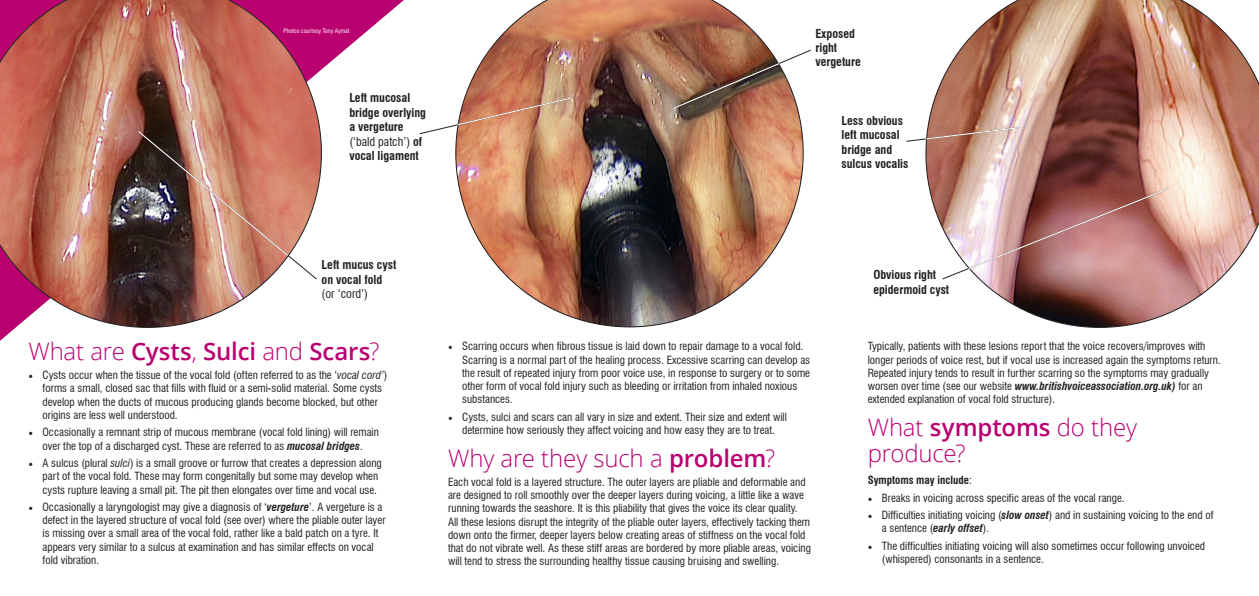
<style>
.page{position:relative;width:1259px;height:596px;background:#fff}
.page>*{position:absolute;margin:0;border:0;box-sizing:border-box;transform-origin:0 0}
.Subhead{font:300 24px/25.8px "Open Sans";letter-spacing:-.01em;color:#ba0170}
.Subhead-2{font:600 24px "Open Sans";color:#ba0170}
.Subhead-3{font:700 condensed 12px/14.4px "Swiss 721 BT";color:#231f20}
.t1{font:condensed 11px/13.2px "Swiss 721 BT";color:#231f20}
.t2{font:700 condensed 11px "Swiss 721 BT";color:#231f20}
.Subhead-4{font:condensed 6px "Swiss 721 BT";color:#fff}
.s1{font-weight:400}
.s2{font-weight:300}
.s3{font-family:"Minion Pro";font-stretch:normal;font-size:12px}
.s4{font-style:italic}
.s5{font-weight:700;font-style:italic}
.s6{font-weight:600}
</style>
<div class="page">
<svg style="left:0;top:0;width:404px;height:340px"></svg>
<img style="left:0;top:0;width:322px;height:328px">
<img style="left:455px;top:0;width:348px;height:327px">
<img style="left:925px;top:0;width:334px;height:328px">
<img style="left:137px;top:130px;width:181px;height:150px">
<svg style="left:906px;top:126px;width:114px;height:16px"></svg>
<img style="left:941px;top:187px;width:228px;height:93px">
<svg style="left:419px;top:96px;width:155px;height:39px"></svg>
<img style="left:671px;top:49px;width:140px;height:61px">
<p class="Subhead-4" style="left:283px;top:27px;width:67px">Photos courtesy Tony Aymat</p>
<p class="Subhead-3" style="left:349px;top:91px;width:78px">Left mucosal bridge overlying a vergeture <span class="s1">(‘bald patch’)</span> of vocal ligament</p>
<p class="Subhead-3" style="left:815px;top:26px;width:47px">Exposed right vergeture</p>
<p class="Subhead-3" style="left:841px;top:113px;width:68px">Less obvious left mucosal bridge and sulcus vocalis</p>
<p class="Subhead-3" style="left:322px;top:257px;width:76px">Left mucus cyst on vocal fold <span class="s1">(or ‘cord’)</span></p>
<p class="Subhead-2" style="left:28px;top:335px;width:352px"><span class="s2">What are</span> Cysts<span class="s2">,</span> Sulci <span class="s2">and</span> Scars<span class="s2">?</span></p>
<p class="t1" style="left:43px;top:368px;width:346px;text-indent:-14px"><span class="s3">•</span> Cysts occur when the tissue of the vocal fold (often referred to as the ‘<span class="s4">vocal cord’</span>) forms a small, closed sac that fills with fluid or a semi-solid material. Some cysts develop when the ducts of mucous producing glands become blocked, but other origins are less well understood.</p>
<p class="t1" style="left:28px;top:425px;width:352px;text-align:center"><span class="s3">•</span> Occasionally a remnant strip of mucous membrane (vocal fold lining) will remain over the top of a discharged cyst. These are referred to as <span class="s5">mucosal bridges</span>.</p>
<p class="t1" style="left:43px;top:456px;width:341px;text-indent:-14px"><span class="s3">•</span> A sulcus (plural <span class="s4">sulci</span>) is a small groove or furrow that creates a depression along part of the vocal fold. These may form congenitally but some may develop when cysts rupture leaving a small pit. The pit then elongates over time and vocal use.</p>
<p class="t1" style="left:43px;top:500px;width:344px;text-indent:-14px"><span class="s3">•</span> Occasionally a laryngologist may give a diagnosis of ‘<span class="s5">vergeture</span>’. A vergeture is a defect in the layered structure of vocal fold (see over) where the pliable outer layer is missing over a small area of the vocal fold, rather like a bald patch on a tyre. It appears very similar to a sulcus at examination and has similar effects on vocal fold vibration.</p>
<p class="t1" style="left:462px;top:339px;width:349px;text-indent:-14px"><span class="s3">•</span> Scarring occurs when fibrous tissue is laid down to repair damage to a vocal fold.<br>Scarring is a normal part of the healing process. Excessive scarring can develop as the result of repeated injury from poor voice use, in response to surgery or to some other form of vocal fold injury such as bleeding or irritation from inhaled noxious substances.</p>
<p class="t1" style="left:448px;top:410px;width:340px;text-align:center"><span class="s3">•</span> Cysts, sulci and scars can all vary in size and extent. Their size and extent will determine how seriously they affect voicing and how easy they are to treat.</p>
<p class="Subhead" style="left:448px;top:444px;width:329px">Why are they such a <span class="s6">problem</span>?</p>
<p class="t1" style="left:448px;top:475px;width:364px">Each vocal fold is a layered structure. The outer layers are pliable and deformable and are designed to roll smoothly over the deeper layers during voicing, a little like a wave running towards the seashore. It is this pliability that gives the voice its clear quality.<br>All these lesions disrupt the integrity of the pliable outer layers, effectively tacking them down onto the firmer, deeper layers below creating areas of stiffness on the vocal fold that do not vibrate well. As these stiff areas are bordered by more pliable areas, voicing will tend to stress the surrounding healthy tissue causing bruising and swelling.</p>
<p class="Subhead-3" style="left:873px;top:267px;width:77px">Obvious right epidermoid cyst</p>
<p class="t1" style="left:867px;top:339px;width:355px">Typically, patients with these lesions report that the voice recovers/improves with longer periods of voice rest, but if vocal use is increased again the symptoms return.<br>Repeated injury tends to result in further scarring so the symptoms may gradually worsen over time (see our website <span class="s5">www.britishvoiceassociation.org.uk)</span> for an extended explanation of vocal fold structure).</p>
<p class="Subhead" style="left:867px;top:414px;width:271px">What <span class="s6">symptoms</span> do they produce?</p>
<p class="t2" style="left:867px;top:473px;width:106px">Symptoms may include<span class="s1">:</span></p>
<p class="t1" style="left:867px;top:490px;width:258px"><span class="s3">•</span> Breaks in voicing across specific areas of the vocal range.</p>
<p class="t1" style="left:882px;top:508px;width:333px;text-indent:-14px"><span class="s3">•</span> Difficulties initiating voicing (<span class="s5">slow onset</span>) and in sustaining voicing to the end of a sentence (<span class="s5">early offset</span>).</p>
<p class="t1" style="left:882px;top:538px;width:325px;text-indent:-14px"><span class="s3">•</span> The difficulties initiating voicing will also sometimes occur following unvoiced (whispered) consonants in a sentence.</p>
</div>
